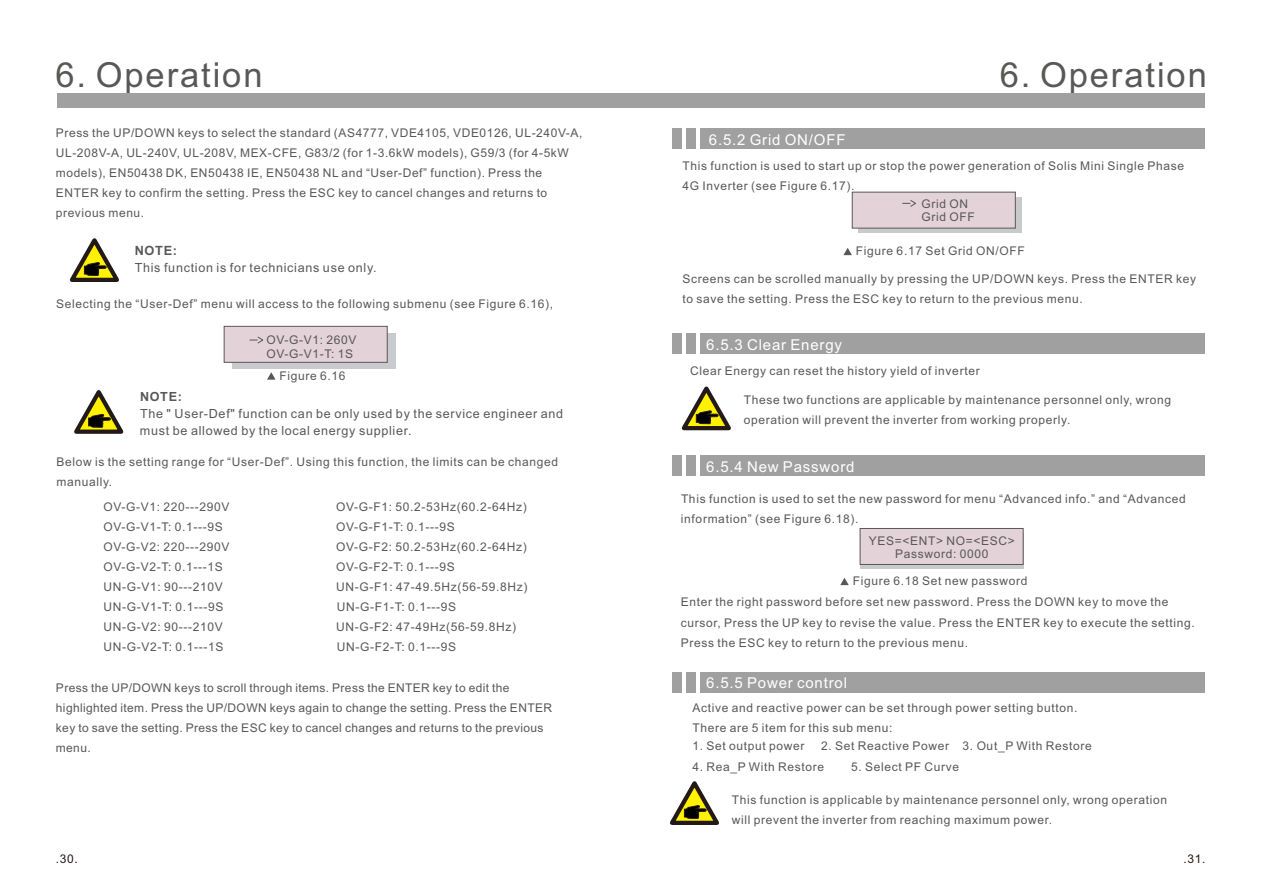
<style>
.page{position:relative;width:1263px;height:893px;background:#fff}
.page>*{position:absolute;margin:0;border:0;box-sizing:border-box;transform-origin:0 0}
.t1{font:34.5px "Arial";letter-spacing:.055em;color:#595857}
.t2{font:15px "Arial";letter-spacing:.055em;color:#fff}
.t3{font:700 12.75px "Arial";color:#595857}
.t4{font:12.6px/17px "Arial";letter-spacing:.055em;color:#595857}
.t5{font:700 12.6px "Arial";color:#595857}
.t6{font:12px/20.1px "Arial";letter-spacing:.055em;color:#595857}
.t7{font:12px/20.1px "Arial";letter-spacing:.03em;color:#595857}
.t8{font:12px "Arial";color:#231916}
</style>
<div class="page">
<div style="left:57px;top:93px;width:1147px;height:15px;background:#a0a0a1"></div>
<svg style="left:70px;top:238px;width:49px;height:44px"></svg>
<svg style="left:267px;top:372px;width:9px;height:8px"></svg>
<svg style="left:74px;top:390px;width:50px;height:44px"></svg>
<div style="left:232px;top:333px;width:163px;height:36px;background:#c9cacb"></div>
<svg style="left:223px;top:325px;width:165px;height:38px"></svg>
<div style="left:700px;top:128px;width:504px;height:20px;background:#a0a0a1"></div>
<div style="left:672px;top:128px;width:9px;height:20px;background:#a0a0a1"></div>
<div style="left:686px;top:128px;width:9px;height:20px;background:#a0a0a1"></div>
<div style="left:858px;top:197px;width:163px;height:36px;background:#c9cacb"></div>
<svg style="left:843px;top:248px;width:9px;height:7px"></svg>
<svg style="left:851px;top:191px;width:165px;height:38px"></svg>
<div style="left:672px;top:456px;width:9px;height:20px;background:#a0a0a1"></div>
<div style="left:700px;top:456px;width:504px;height:20px;background:#a0a0a1"></div>
<div style="left:686px;top:456px;width:9px;height:20px;background:#a0a0a1"></div>
<svg style="left:840px;top:578px;width:9px;height:7px"></svg>
<div style="left:860px;top:533px;width:163px;height:36px;background:#c9cacb"></div>
<svg style="left:859px;top:528px;width:165px;height:37px"></svg>
<div style="left:672px;top:333px;width:9px;height:20px;background:#a0a0a1"></div>
<div style="left:700px;top:333px;width:504px;height:20px;background:#a0a0a1"></div>
<div style="left:686px;top:333px;width:9px;height:20px;background:#a0a0a1"></div>
<svg style="left:681px;top:386px;width:50px;height:45px"></svg>
<div style="left:672px;top:672px;width:9px;height:20px;background:#a0a0a1"></div>
<div style="left:700px;top:672px;width:504px;height:20px;background:#a0a0a1"></div>
<div style="left:686px;top:672px;width:9px;height:20px;background:#a0a0a1"></div>
<svg style="left:670px;top:781px;width:49px;height:44px"></svg>
<h1 class="t1" style="left:55px;top:61px;width:209px">6. Operation</h1>
<p class="t6" style="left:56px;top:124px;width:528px">Press the UP/DOWN keys to select the standard (AS4777, VDE4105, VDE0126, UL-240V-A, UL-208V-A, UL-240V, UL-208V, MEX-CFE, G83/2 (for 1-3.6kW models), G59/3 (for 4-5kW models), EN50438 DK, EN50438 IE, EN50438 NL and “User-Def” function). Press the ENTER key to confirm the setting. Press the ESC key to cancel changes and returns to previous menu.</p>
<p class="t3" style="left:135px;top:246px;width:44px">NOTE:</p>
<p class="t4" style="left:135px;top:260px;width:243px">This function is for technicians use only.</p>
<p class="t6" style="left:56px;top:295px;width:498px">Selecting the “User-Def” menu will access to the following submenu (see Figure 6.16),</p>
<p class="t6" style="left:267px;top:334px;width:92px;line-height:13.4px">OV-G-V1: 260V<br>OV-G-V1-T: 1S</p>
<p class="t6" style="left:280px;top:367px;width:68px">Figure 6.16</p>
<p class="t5" style="left:140px;top:392px;width:43px">NOTE:</p>
<p class="t4" style="left:140px;top:406px;width:425px">The " User-Def" function can be only used by the service engineer and must be allowed by the local energy supplier.</p>
<p class="t6" style="left:57px;top:453px;width:503px">Below is the setting range for “User-Def”. Using this function, the limits can be changed manually.</p>
<p class="t6" style="left:103px;top:497px;width:128px">OV-G-V1: 220---290V</p>
<p class="t6" style="left:336px;top:497px;width:192px">OV-G-F1: 50.2-53Hz(60.2-64Hz)</p>
<p class="t6" style="left:103px;top:518px;width:121px">OV-G-V1-T: 0.1---9S</p>
<p class="t6" style="left:336px;top:518px;width:120px">OV-G-F1-T: 0.1---9S</p>
<p class="t6" style="left:103px;top:538px;width:128px">OV-G-V2: 220---290V</p>
<p class="t6" style="left:336px;top:538px;width:192px">OV-G-F2: 50.2-53Hz(60.2-64Hz)</p>
<p class="t6" style="left:103px;top:558px;width:121px">OV-G-V2-T: 0.1---1S</p>
<p class="t6" style="left:336px;top:558px;width:120px">OV-G-F2-T: 0.1---9S</p>
<p class="t6" style="left:103px;top:578px;width:121px">UN-G-V1: 90---210V</p>
<p class="t6" style="left:336px;top:578px;width:193px">UN-G-F1: 47-49.5Hz(56-59.8Hz)</p>
<p class="t6" style="left:103px;top:598px;width:121px">UN-G-V1-T: 0.1---9S</p>
<p class="t6" style="left:337px;top:598px;width:121px">UN-G-F1-T: 0.1---9S</p>
<p class="t6" style="left:103px;top:618px;width:121px">UN-G-V2: 90---210V</p>
<p class="t6" style="left:336px;top:618px;width:181px">UN-G-F2: 47-49Hz(56-59.8Hz)</p>
<p class="t6" style="left:103px;top:638px;width:121px">UN-G-V2-T: 0.1---1S</p>
<p class="t6" style="left:337px;top:638px;width:121px">UN-G-F2-T: 0.1---9S</p>
<p class="t7" style="left:56px;top:679px;width:498px">Press the UP/DOWN keys to scroll through items. Press the ENTER key to edit the highlighted item. Press the UP/DOWN keys again to change the setting. Press the ENTER key to save the setting. Press the ESC key to cancel changes and returns to the previous menu.</p>
<p class="t8" style="left:56px;top:854px;width:24px">.30.</p>
<h1 class="t1" style="left:1000px;top:61px;width:209px">6. Operation</h1>
<p class="t2" style="left:709px;top:134px;width:138px">6.5.2 Grid ON/OFF</p>
<p class="t6" style="left:682px;top:156px;width:503px">This function is used to start up or stop the power generation of Solis Mini Single Phase<br>4G Inverter (see Figure 6.17).</p>
<p class="t6" style="left:921px;top:198px;width:55px;line-height:13.4px">Grid ON<br>Grid OFF</p>
<p class="t6" style="left:856px;top:242px;width:170px">Figure 6.17 Set Grid ON/OFF</p>
<p class="t6" style="left:682px;top:270px;width:515px">Screens can be scrolled manually by pressing the UP/DOWN keys. Press the ENTER key to save the setting. Press the ESC key to return to the previous menu.</p>
<p class="t2" style="left:706px;top:339px;width:137px">6.5.3 Clear Energy</p>
<p class="t6" style="left:690px;top:362px;width:291px">Clear Energy can reset the history yield of inverter</p>
<p class="t6" style="left:744px;top:390px;width:429px">These two functions are applicable by maintenance personnel only, wrong operation will prevent the inverter from working properly.</p>
<p class="t2" style="left:706px;top:461px;width:150px">6.5.4 New Password</p>
<p class="t6" style="left:681px;top:490px;width:506px">This function is used to set the new password for menu “Advanced info.” and “Advanced information” (see Figure 6.18).</p>
<p class="t6" style="left:869px;top:535px;width:148px;line-height:13.4px;text-align:center">YES=&lt;ENT&gt; NO=&lt;ESC&gt;<br>Password: 0000</p>
<p class="t6" style="left:853px;top:572px;width:176px">Figure 6.18 Set new password</p>
<p class="t6" style="left:681px;top:593px;width:516px">Enter the right password before set new password. Press the DOWN key to move the cursor, Press the UP key to revise the value. Press the ENTER key to execute the setting.<br>Press the ESC key to return to the previous menu.</p>
<p class="t2" style="left:706px;top:677px;width:142px">6.5.5 Power control</p>
<p class="t6" style="left:692px;top:698px;width:386px">Active and reactive power can be set through power setting button.<br>There are 5 item for this sub menu:</p>
<p class="t6" style="left:692px;top:737px;width:114px">1. Set output power</p>
<p class="t6" style="left:821px;top:737px;width:272px">2. Set Reactive Power 3. Out_P With Restore</p>
<p class="t6" style="left:692px;top:757px;width:133px">4. Rea_P With Restore</p>
<p class="t6" style="left:851px;top:757px;width:110px">5. Select PF Curve</p>
<p class="t6" style="left:732px;top:791px;width:437px">This function is applicable by maintenance personnel only, wrong operation will prevent the inverter from reaching maximum power.</p>
<p class="t8" style="left:1183px;top:854px;width:24px">.31.</p>
</div>
